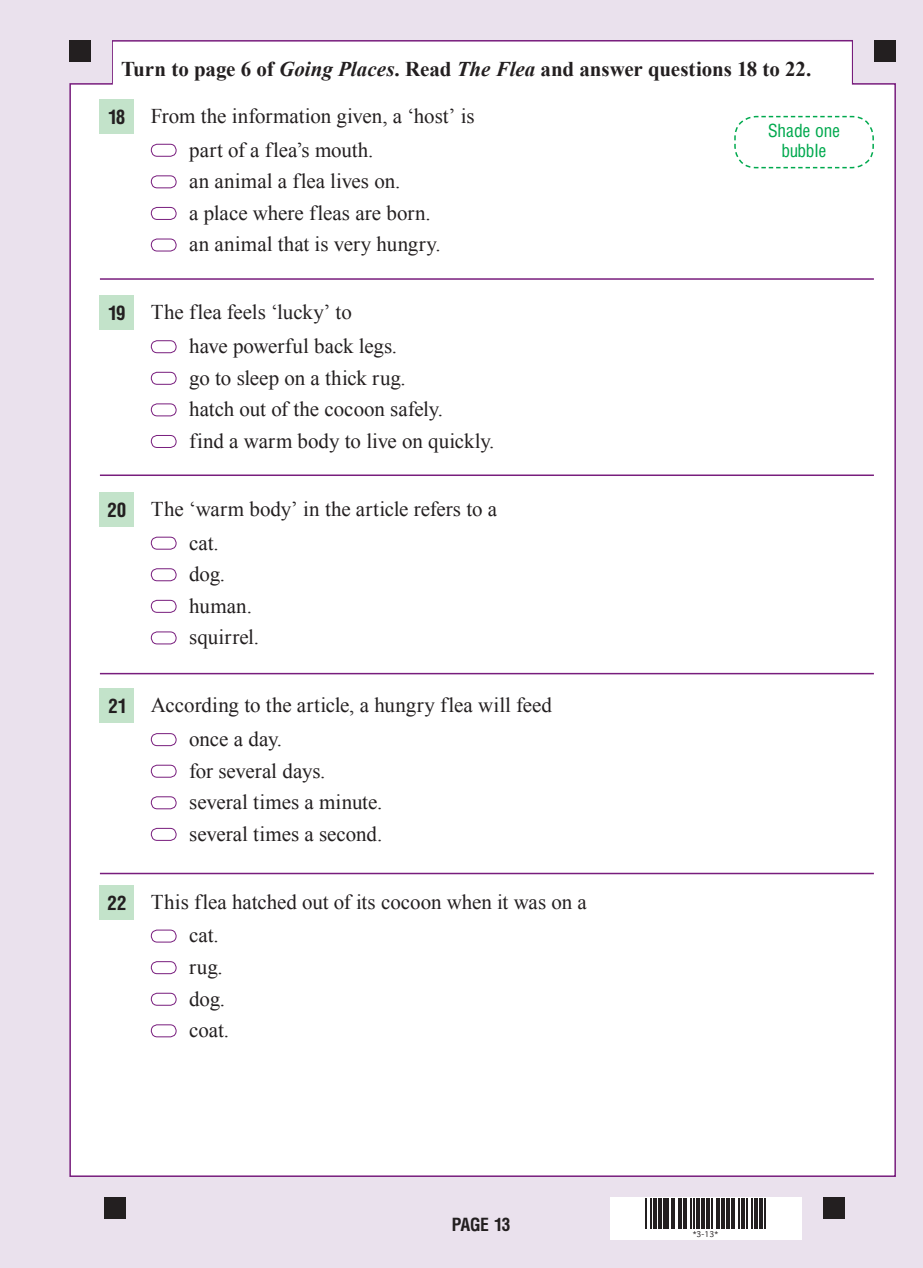
<style>
.page{position:relative;width:923px;height:1268px;background:#eae1ed}
.page>*{position:absolute;margin:0;border:0;box-sizing:border-box;transform-origin:0 0}
.t1{font:21px/31.7px "Times New Roman";color:#231f20}
.t2{font:700 21px "Times New Roman";letter-spacing:-.005em;color:#231f20}
.t3{font:16.5px/19.8px "Hallmarke Cond";color:#00a94e;text-align:center}
.t4{font:700 16.5px "Hallmarke Cond";letter-spacing:-.015em;color:#231f20}
.t5{font:7.5px "Geneva";color:#231f20}
.s1{font-style:italic}
.s2{font-family:"Hallmarke Cond";font-weight:700;font-size:18px}
</style>
<div class="page">
<div style="left:69px;top:40px;width:827px;height:1137px;background:#fff"></div>
<div style="left:48px;top:19px;width:64px;height:64px;background:#eae1ed"></div>
<div style="left:69px;top:41px;width:21px;height:21px;background:#231f20"></div>
<div style="left:853px;top:19px;width:63px;height:64px;background:#eae1ed"></div>
<div style="left:874px;top:41px;width:21px;height:21px;background:#231f20"></div>
<div style="left:104px;top:1197px;width:21px;height:22px;background:#231f20"></div>
<div style="left:823px;top:1197px;width:21px;height:22px;background:#231f20"></div>
<div style="left:100px;top:99px;width:34px;height:34px;background:#c3e3ca"></div>
<div style="left:151px;top:144px;width:25px;height:12px;background:#fff;border-radius:6px"></div>
<div style="left:151px;top:144px;width:25px;height:13px;border:1px solid #781d7d;border-radius:6px"></div>
<div style="left:151px;top:176px;width:25px;height:12px;background:#fff;border-radius:6px"></div>
<div style="left:151px;top:175px;width:25px;height:13px;border:1px solid #781d7d;border-radius:6px"></div>
<div style="left:151px;top:207px;width:25px;height:12px;background:#fff;border-radius:6px"></div>
<div style="left:151px;top:207px;width:25px;height:13px;border:1px solid #781d7d;border-radius:6px"></div>
<div style="left:151px;top:239px;width:25px;height:12px;background:#fff;border-radius:6px"></div>
<div style="left:151px;top:239px;width:25px;height:12px;border:1px solid #781d7d;border-radius:6px"></div>
<div style="left:100px;top:296px;width:34px;height:34px;background:#c3e3ca"></div>
<div style="left:151px;top:341px;width:25px;height:12px;background:#fff;border-radius:6px"></div>
<div style="left:151px;top:340px;width:25px;height:13px;border:1px solid #781d7d;border-radius:6px"></div>
<div style="left:151px;top:372px;width:25px;height:12px;background:#fff;border-radius:6px"></div>
<div style="left:151px;top:372px;width:25px;height:13px;border:1px solid #781d7d;border-radius:6px"></div>
<div style="left:151px;top:404px;width:25px;height:12px;background:#fff;border-radius:6px"></div>
<div style="left:151px;top:403px;width:25px;height:13px;border:1px solid #781d7d;border-radius:6px"></div>
<div style="left:151px;top:435px;width:25px;height:12px;background:#fff;border-radius:6px"></div>
<div style="left:151px;top:435px;width:25px;height:13px;border:1px solid #781d7d;border-radius:6px"></div>
<div style="left:100px;top:492px;width:34px;height:34px;background:#c3e3ca"></div>
<div style="left:151px;top:537px;width:25px;height:12px;background:#fff;border-radius:6px"></div>
<div style="left:151px;top:537px;width:25px;height:12px;border:1px solid #781d7d;border-radius:6px"></div>
<div style="left:151px;top:569px;width:25px;height:12px;background:#fff;border-radius:6px"></div>
<div style="left:151px;top:568px;width:25px;height:13px;border:1px solid #781d7d;border-radius:6px"></div>
<div style="left:151px;top:600px;width:25px;height:12px;background:#fff;border-radius:6px"></div>
<div style="left:151px;top:600px;width:25px;height:13px;border:1px solid #781d7d;border-radius:6px"></div>
<div style="left:151px;top:632px;width:25px;height:12px;background:#fff;border-radius:6px"></div>
<div style="left:151px;top:631px;width:25px;height:13px;border:1px solid #781d7d;border-radius:6px"></div>
<div style="left:100px;top:689px;width:34px;height:34px;background:#c3e3ca"></div>
<div style="left:151px;top:733px;width:25px;height:12px;background:#fff;border-radius:6px"></div>
<div style="left:151px;top:733px;width:25px;height:13px;border:1px solid #781d7d;border-radius:6px"></div>
<div style="left:151px;top:765px;width:25px;height:12px;background:#fff;border-radius:6px"></div>
<div style="left:151px;top:765px;width:25px;height:12px;border:1px solid #781d7d;border-radius:6px"></div>
<div style="left:151px;top:797px;width:25px;height:12px;background:#fff;border-radius:6px"></div>
<div style="left:151px;top:796px;width:25px;height:13px;border:1px solid #781d7d;border-radius:6px"></div>
<div style="left:151px;top:828px;width:25px;height:12px;background:#fff;border-radius:6px"></div>
<div style="left:151px;top:828px;width:25px;height:13px;border:1px solid #781d7d;border-radius:6px"></div>
<div style="left:100px;top:885px;width:34px;height:34px;background:#c3e3ca"></div>
<div style="left:151px;top:930px;width:25px;height:12px;background:#fff;border-radius:6px"></div>
<div style="left:151px;top:930px;width:25px;height:12px;border:1px solid #781d7d;border-radius:6px"></div>
<div style="left:151px;top:961px;width:25px;height:12px;background:#fff;border-radius:6px"></div>
<div style="left:151px;top:961px;width:25px;height:13px;border:1px solid #781d7d;border-radius:6px"></div>
<div style="left:151px;top:993px;width:25px;height:12px;background:#fff;border-radius:6px"></div>
<div style="left:151px;top:993px;width:25px;height:12px;border:1px solid #781d7d;border-radius:6px"></div>
<div style="left:151px;top:1025px;width:25px;height:12px;background:#fff;border-radius:6px"></div>
<div style="left:151px;top:1024px;width:25px;height:13px;border:1px solid #781d7d;border-radius:6px"></div>
<svg style="left:733px;top:115px;width:142px;height:54px"></svg>
<hr style="left:100px;top:278px;width:774px;height:2px;background:#781d7d">
<hr style="left:100px;top:474px;width:774px;height:2px;background:#781d7d">
<hr style="left:100px;top:673px;width:774px;height:1px;background:#781d7d">
<hr style="left:100px;top:873px;width:774px;height:1px;background:#781d7d">
<div style="left:610px;top:1197px;width:191px;height:43px;background:#fff"></div>
<hr style="left:645px;top:1198px;width:2px;height:31px;background:#231f20">
<hr style="left:650px;top:1198px;width:2px;height:31px;background:#231f20">
<hr style="left:653px;top:1198px;width:4px;height:31px;background:#231f20">
<hr style="left:658px;top:1198px;width:4px;height:31px;background:#231f20">
<hr style="left:663px;top:1198px;width:1px;height:31px;background:#231f20">
<hr style="left:665px;top:1198px;width:4px;height:31px;background:#231f20">
<hr style="left:671px;top:1198px;width:3px;height:31px;background:#231f20">
<hr style="left:678px;top:1198px;width:1px;height:31px;background:#231f20">
<hr style="left:681px;top:1198px;width:1px;height:31px;background:#231f20">
<hr style="left:683px;top:1198px;width:1px;height:31px;background:#231f20">
<hr style="left:686px;top:1198px;width:1px;height:31px;background:#231f20">
<hr style="left:691px;top:1198px;width:1px;height:31px;background:#231f20">
<hr style="left:693px;top:1198px;width:1px;height:31px;background:#231f20">
<hr style="left:696px;top:1198px;width:4px;height:31px;background:#231f20">
<hr style="left:701px;top:1198px;width:4px;height:31px;background:#231f20">
<hr style="left:706px;top:1198px;width:4px;height:31px;background:#231f20">
<hr style="left:711px;top:1198px;width:1px;height:31px;background:#231f20">
<hr style="left:716px;top:1198px;width:1px;height:31px;background:#231f20">
<hr style="left:718px;top:1198px;width:2px;height:31px;background:#231f20">
<hr style="left:721px;top:1198px;width:4px;height:31px;background:#231f20">
<hr style="left:726px;top:1198px;width:4px;height:31px;background:#231f20">
<hr style="left:731px;top:1198px;width:4px;height:31px;background:#231f20">
<hr style="left:739px;top:1198px;width:1px;height:31px;background:#231f20">
<hr style="left:741px;top:1198px;width:1px;height:31px;background:#231f20">
<hr style="left:744px;top:1198px;width:1px;height:31px;background:#231f20">
<hr style="left:746px;top:1198px;width:1px;height:31px;background:#231f20">
<hr style="left:751px;top:1198px;width:1px;height:31px;background:#231f20">
<hr style="left:754px;top:1198px;width:4px;height:31px;background:#231f20">
<hr style="left:759px;top:1198px;width:4px;height:31px;background:#231f20">
<hr style="left:764px;top:1198px;width:1px;height:31px;background:#231f20">
<p class="t2" style="left:121px;top:57px;width:692px">Turn to page 6 of <span class="s1">Going Places</span>. Read <span class="s1">The Flea</span> and answer questions 18 to 22.</p>
<p class="t1" style="left:189px;top:99px;width:287px;line-height:33.8px;text-indent:-81px"><span class="s2">18</span> From the information given, a ‘host’ is part of a flea’s mouth.</p>
<p class="t1" style="left:189px;top:165px;width:253px">an animal a flea lives on.<br>a place where fleas are born. an animal that is very hungry.</p>
<p class="t3" style="left:768px;top:122px;width:73px">Shade one bubble</p>
<p class="t1" style="left:189px;top:295px;width:209px;line-height:33.8px;text-indent:-81px"><span class="s2">19</span> The flea feels ‘lucky’ to<br>have powerful back legs.</p>
<p class="t1" style="left:189px;top:362px;width:307px">go to sleep on a thick rug.<br>hatch out of the cocoon safely.<br>find a warm body to live on quickly.</p>
<p class="t1" style="left:189px;top:492px;width:310px;line-height:33.8px;text-indent:-82px"><span class="s2">20</span> The ‘warm body’ in the article refers to a cat.</p>
<p class="t1" style="left:189px;top:558px;width:71px">dog. human. squirrel.</p>
<p class="t1" style="left:189px;top:688px;width:364px;line-height:33.8px;text-indent:-81px"><span class="s2">21</span> According to the article, a hungry flea will feed once a day.</p>
<p class="t1" style="left:189px;top:755px;width:195px">for several days. several times a minute. several times a second.</p>
<p class="t1" style="left:189px;top:885px;width:399px;line-height:33.8px;text-indent:-82px"><span class="s2">22</span> This flea hatched out of its cocoon when it was on a cat.</p>
<p class="t1" style="left:189px;top:951px;width:41px">rug. dog. coat.</p>
<p class="t4" style="left:452px;top:1217px;width:60px">PAGE 13</p>
<p class="t5" style="left:693px;top:1230px;width:27px">*3-13*</p>
</div>
